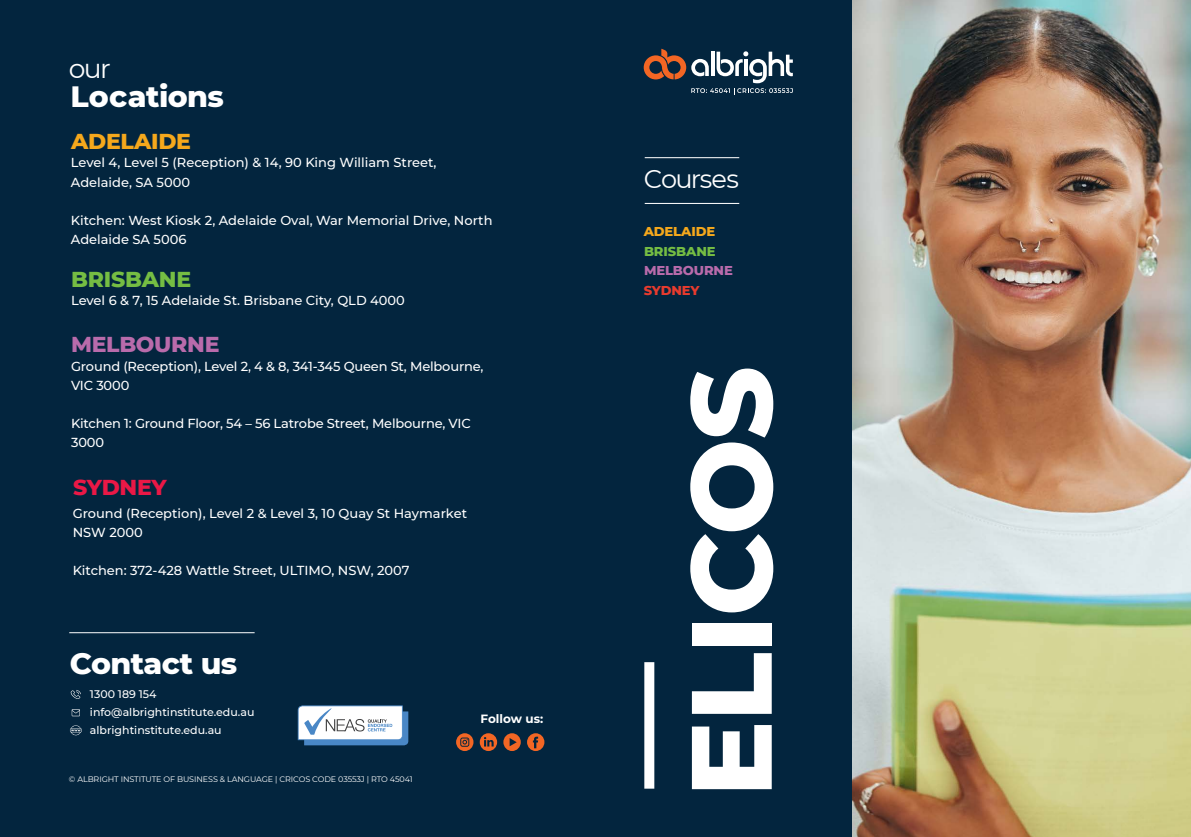
<style>
.page{position:relative;width:1191px;height:837px;background:#fff}
.page>*{position:absolute;margin:0;border:0;box-sizing:border-box;transform-origin:0 0}
.BIG_TITLE{font:800 114px "Montserrat";letter-spacing:-.01em;color:#fff}
.BIG_TITLE-2{font:800 30px "Montserrat";letter-spacing:-.02em;color:#fff}
.Subtitle_Blue{font:26.7px "Montserrat";color:#fff}
.Subtitle_Blue-2{font:25.6px "Montserrat";letter-spacing:-.045em;color:#fff}
.Subtitle_Blue-3{font:800 22px "Montserrat";letter-spacing:-.015em;color:#b96bab}
.Subtitle_Blue-4{font:800 22px "Montserrat";letter-spacing:-.01em;color:#f5a81c}
.Subtitle_Blue-5{font:800 22px "Montserrat";letter-spacing:-.01em;color:#75bd43}
.Subtitle_Blue-6{font:800 22px "Montserrat";letter-spacing:-.015em;color:#ea1846}
.Subtitle_Blue-7{font:800 13.1px "Montserrat";letter-spacing:-.01em;color:#b96bab}
.Subtitle_Blue-8{font:800 13.1px "Montserrat";letter-spacing:-.01em;color:#f5a81c}
.Subtitle_Blue-9{font:800 13.1px "Montserrat";letter-spacing:-.01em;color:#75bd43}
.Subtitle_Blue-10{font:800 13.1px "Montserrat";letter-spacing:-.015em;color:#e73b2e}
.t1{font:500 13px/19px "Montserrat";color:#fff}
.t2{font:700 12px "Montserrat";color:#fff}
.t3{font:500 11px "Montserrat";color:#fff}
.t4{font:8px "Montserrat";letter-spacing:-.01em;color:#fff}
</style>
<div class="page">
<div style="left:0;top:0;width:852px;height:836px;background:#03253e"></div>
<svg style="left:71px;top:690px;width:10px;height:8px"></svg>
<svg style="left:72px;top:709px;width:8px;height:7px"></svg>
<svg style="left:70px;top:725px;width:12px;height:10px"></svg>
<hr style="left:69px;top:632px;width:186px;height:1px;background:#fff">
<svg style="left:480px;top:733px;width:17px;height:17px"></svg>
<svg style="left:456px;top:733px;width:17px;height:17px"></svg>
<svg style="left:503px;top:733px;width:41px;height:17px"></svg>
<hr style="left:644px;top:203px;width:95px;height:1px;background:#fff">
<hr style="left:644px;top:157px;width:95px;height:1px;background:#fff">
<img style="left:852px;top:0;width:339px;height:836px">
<svg style="left:643px;top:49px;width:150px;height:45px"></svg>
<svg style="left:298px;top:705px;width:110px;height:40px;background:#c3d3e3"></svg>
<div style="left:644px;top:662px;width:10px;height:126px;background:#fff"></div>
<p class="Subtitle_Blue" style="left:69px;top:50px;width:44px">our</p>
<p class="BIG_TITLE-2" style="left:70px;top:74px;width:155px">Locations</p>
<p class="Subtitle_Blue-4" style="left:71px;top:125px;width:122px">ADELAIDE</p>
<p class="t1" style="left:71px;top:153px;width:367px">Level 4, Level 5 (Reception) &amp; 14, 90 King William Street,<br>Adelaide, SA 5000</p>
<p class="t1" style="left:71px;top:210px;width:423px">Kitchen: West Kiosk 2, Adelaide Oval, War Memorial Drive, North<br>Adelaide SA 5006</p>
<p class="Subtitle_Blue-5" style="left:71px;top:262px;width:122px">BRISBANE</p>
<p class="t1" style="left:71px;top:291px;width:335px">Level 6 &amp; 7, 15 Adelaide St. Brisbane City, QLD 4000</p>
<p class="Subtitle_Blue-3" style="left:71px;top:327px;width:150px">MELBOURNE</p>
<p class="t1" style="left:71px;top:356px;width:414px">Ground (Reception), Level 2, 4 &amp; 8, 341-345 Queen St, Melbourne,<br>VIC 3000</p>
<p class="t1" style="left:71px;top:413px;width:401px">Kitchen 1: Ground Floor, 54 – 56 Latrobe Street, Melbourne, VIC<br>3000</p>
<p class="Subtitle_Blue-6" style="left:73px;top:471px;width:95px">SYDNEY</p>
<p class="t1" style="left:73px;top:503px;width:396px">Ground (Reception), Level 2 &amp; Level 3, 10 Quay St Haymarket<br>NSW 2000</p>
<p class="t1" style="left:73px;top:560px;width:338px">Kitchen: 372-428 Wattle Street, ULTIMO, NSW, 2007</p>
<p class="BIG_TITLE-2" style="left:70px;top:641px;width:169px">Contact us</p>
<p class="t3" style="left:90px;top:685px;width:68px">1300 189 154</p>
<p class="t3" style="left:90px;top:704px;width:166px">info@albrightinstitute.edu.au</p>
<p class="t3" style="left:90px;top:722px;width:133px">albrightinstitute.edu.au</p>
<p class="t4" style="left:69px;top:773px;width:345px">© ALBRIGHT INSTITUTE OF BUSINESS &amp; LANGUAGE | CRICOS CODE 03553J | RTO 45041</p>
<p class="t2" style="left:480px;top:709px;width:64px">Follow us:</p>
<p class="Subtitle_Blue-2" style="left:643px;top:161px;width:97px">Courses</p>
<p class="Subtitle_Blue-8" style="left:643px;top:221px;width:73px">ADELAIDE</p>
<p class="Subtitle_Blue-9" style="left:644px;top:241px;width:73px">BRISBANE</p>
<p class="Subtitle_Blue-7" style="left:644px;top:261px;width:90px">MELBOURNE</p>
<p class="Subtitle_Blue-10" style="left:643px;top:281px;width:57px">SYDNEY</p>
<p class="BIG_TITLE" style="left:647px;top:796px;width:432px;rotate:-90deg">ELICOS</p>
</div>
